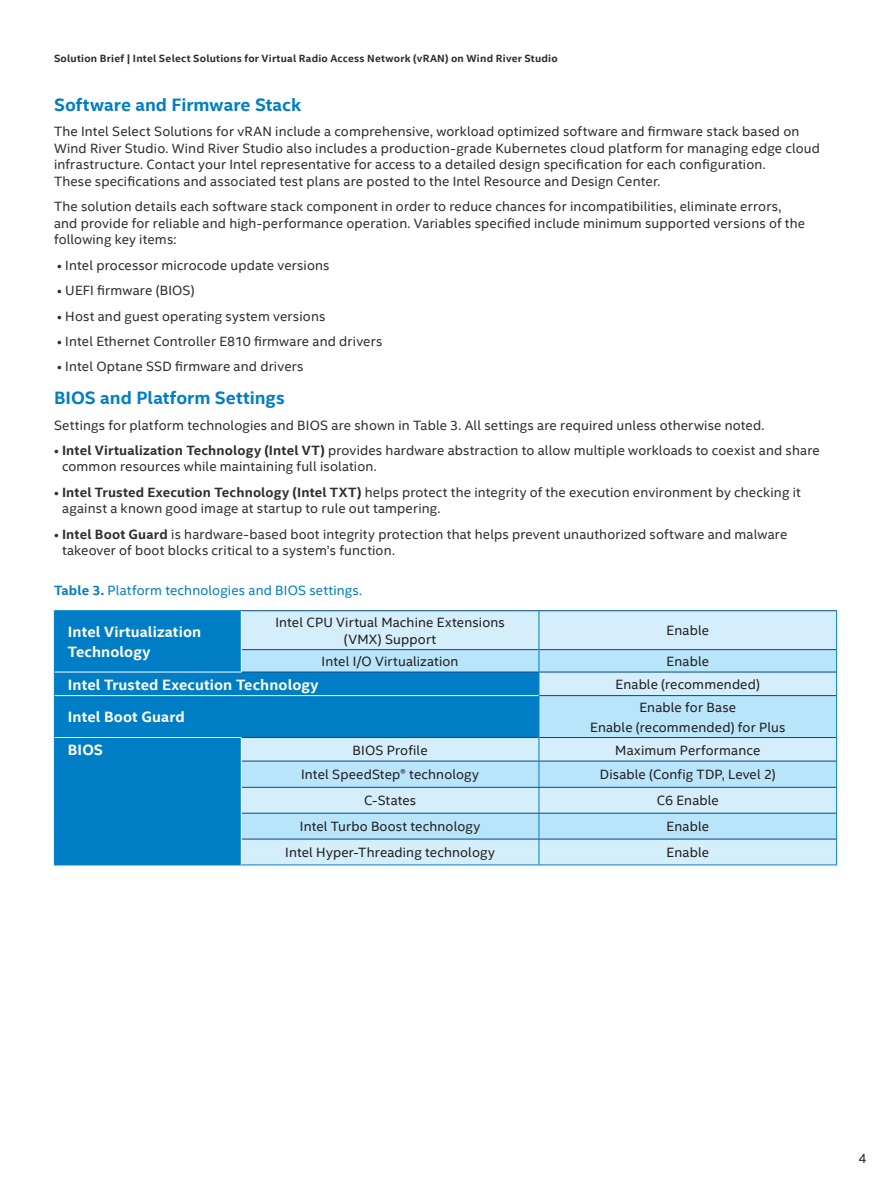
<style>
.page{position:relative;width:891px;height:1188px;background:#fff}
.page>*{position:absolute;margin:0;border:0;box-sizing:border-box;transform-origin:0 0}
.t1{font:700 18px "Intel Clear";letter-spacing:.005em;color:#007ec5}
.t2{font:700 15px/19.5px "Intel Clear";letter-spacing:.01em;color:#fff}
.t3{font:13.5px/16.5px "Intel Clear";letter-spacing:.01em;color:#2d2f2e}
.t4{font:13.5px/16.5px "Intel Clear";letter-spacing:.01em;color:#231f20;text-align:center}
.t5{font:13.5px "Intel Clear";letter-spacing:.01em;color:#007ec5}
.t6{font:700 10.5px "Intel Clear";letter-spacing:.02em;color:#2d2f2e}
.s1{font-weight:700}
</style>
<div class="page">
<div style="left:55px;top:611px;width:186px;height:254px;background:#007ec5"></div>
<div style="left:242px;top:611px;width:594px;height:254px;background:#d4effb"></div>
<svg style="left:241px;top:650px;width:595px;height:189px;background:#9fd4ef"></svg>
<hr style="left:54px;top:610px;width:187px;height:1px;background:#007ec5">
<hr style="left:54px;top:611px;width:1px;height:39px;background:#007ec5">
<svg style="left:54px;top:650px;width:1px;height:46px"></svg>
<hr style="left:54px;top:696px;width:1px;height:42px;background:#007ec5">
<svg style="left:54px;top:738px;width:1px;height:127px"></svg>
<hr style="left:55px;top:672px;width:187px;height:1px;background:#fff">
<hr style="left:55px;top:737px;width:187px;height:1px;background:#fff">
<hr style="left:54px;top:761px;width:187px;height:1px;background:#007ec5">
<hr style="left:54px;top:787px;width:187px;height:1px;background:#007ec5">
<hr style="left:54px;top:813px;width:187px;height:1px;background:#007ec5">
<hr style="left:54px;top:839px;width:187px;height:1px;background:#007ec5">
<hr style="left:54px;top:865px;width:187px;height:1px;background:#007ec5">
<hr style="left:241px;top:865px;width:298px;height:1px;background:#007ec5">
<hr style="left:539px;top:865px;width:298px;height:1px;background:#007ec5">
<hr style="left:242px;top:737px;width:297px;height:1px;background:#014887">
<hr style="left:539px;top:737px;width:297px;height:1px;background:#014887">
<hr style="left:539px;top:695px;width:297px;height:1px;background:#014887">
<hr style="left:242px;top:672px;width:297px;height:1px;background:#014887">
<hr style="left:539px;top:672px;width:297px;height:1px;background:#014887">
<hr style="left:241px;top:610px;width:298px;height:1px;background:#014887">
<hr style="left:539px;top:610px;width:298px;height:1px;background:#014887">
<hr style="left:242px;top:649px;width:297px;height:1px;background:#014887">
<hr style="left:539px;top:649px;width:297px;height:1px;background:#014887">
<hr style="left:539px;top:611px;width:1px;height:39px;background:#007ec5">
<hr style="left:836px;top:611px;width:1px;height:39px;background:#007ec5">
<svg style="left:539px;top:650px;width:1px;height:46px"></svg>
<svg style="left:836px;top:650px;width:1px;height:46px"></svg>
<hr style="left:539px;top:696px;width:1px;height:42px;background:#007ec5">
<hr style="left:836px;top:696px;width:1px;height:42px;background:#007ec5">
<svg style="left:241px;top:650px;width:1px;height:22px"></svg>
<hr style="left:242px;top:761px;width:297px;height:1px;background:#014887">
<hr style="left:539px;top:761px;width:297px;height:1px;background:#014887">
<hr style="left:242px;top:787px;width:297px;height:1px;background:#014887">
<hr style="left:539px;top:787px;width:297px;height:1px;background:#014887">
<hr style="left:242px;top:813px;width:297px;height:1px;background:#014887">
<hr style="left:539px;top:813px;width:297px;height:1px;background:#014887">
<svg style="left:539px;top:738px;width:1px;height:127px"></svg>
<svg style="left:836px;top:738px;width:1px;height:127px"></svg>
<hr style="left:242px;top:839px;width:297px;height:1px;background:#014887">
<hr style="left:539px;top:839px;width:297px;height:1px;background:#014887">
<svg style="left:241px;top:738px;width:1px;height:127px"></svg>
<hr style="left:55px;top:695px;width:186px;height:1px;background:#fff">
<hr style="left:241px;top:695px;width:298px;height:1px;background:#fff">
<p class="t6" style="left:54px;top:51px;width:505px">Solution Brief | Intel Select Solutions for Virtual Radio Access Network (vRAN) on Wind River Studio</p>
<h1 class="t1" style="left:54px;top:92px;width:249px">Software and Firmware Stack</h1>
<p class="t3" style="left:54px;top:123px;width:768px">The Intel Select Solutions for vRAN include a comprehensive, workload optimized software and firmware stack based on Wind River Studio. Wind River Studio also includes a production-grade Kubernetes cloud platform for managing edge cloud infrastructure. Contact your Intel representative for access to a detailed design specification for each configuration.<br>These specifications and associated test plans are posted to the Intel Resource and Design Center.</p>
<p class="t3" style="left:54px;top:198px;width:753px">The solution details each software stack component in order to reduce chances for incompatibilities, eliminate errors, and provide for reliable and high-performance operation. Variables specified include minimum supported versions of the following key items:</p>
<p class="t3" style="left:57px;top:256px;width:274px">• Intel processor microcode update versions</p>
<p class="t3" style="left:57px;top:282px;width:139px">• UEFI firmware (BIOS)</p>
<p class="t3" style="left:57px;top:307px;width:270px">• Host and guest operating system versions</p>
<p class="t3" style="left:57px;top:333px;width:327px">• Intel Ethernet Controller E810 firmware and drivers</p>
<p class="t3" style="left:57px;top:358px;width:248px">• Intel Optane SSD firmware and drivers</p>
<h1 class="t1" style="left:54px;top:385px;width:232px">BIOS and Platform Settings</h1>
<p class="t3" style="left:54px;top:416px;width:712px">Settings for platform technologies and BIOS are shown in Table 3. All settings are required unless otherwise noted.</p>
<p class="t3" style="left:62px;top:442px;width:759px;text-indent:-8px">• <span class="s1">Intel Virtualization Technology (Intel VT)</span> provides hardware abstraction to allow multiple workloads to coexist and share common resources while maintaining full isolation.</p>
<p class="t3" style="left:62px;top:484px;width:740px;text-indent:-8px">• <span class="s1">Intel Trusted Execution Technology (Intel TXT)</span> helps protect the integrity of the execution environment by checking it against a known good image at startup to rule out tampering.</p>
<p class="t3" style="left:62px;top:525px;width:727px;text-indent:-8px">• <span class="s1">Intel Boot Guard</span> is hardware-based boot integrity protection that helps prevent unauthorized software and malware takeover of boot blocks critical to a system’s function.</p>
<p class="t5" style="left:54px;top:581px;width:310px"><span class="s1">Table 3.</span> Platform technologies and BIOS settings.</p>
<p class="t2" style="left:68px;top:622px;width:135px">Intel Virtualization<br>Technology</p>
<p class="t4" style="left:275px;top:614px;width:231px">Intel CPU Virtual Machine Extensions (VMX) Support</p>
<p class="t4" style="left:667px;top:622px;width:44px">Enable</p>
<p class="t4" style="left:322px;top:653px;width:138px">Intel I/O Virtualization</p>
<p class="t4" style="left:667px;top:653px;width:44px">Enable</p>
<p class="t2" style="left:68px;top:674px;width:252px">Intel Trusted Execution Technology</p>
<p class="t4" style="left:616px;top:676px;width:146px">Enable (recommended)</p>
<p class="t2" style="left:68px;top:707px;width:118px">Intel Boot Guard</p>
<p class="t4" style="left:590px;top:697px;width:197px;line-height:19.5px">Enable for Base<br>Enable (recommended) for Plus</p>
<p class="t2" style="left:68px;top:740px;width:37px">BIOS</p>
<p class="t4" style="left:353px;top:741px;width:76px">BIOS Profile</p>
<p class="t4" style="left:615px;top:741px;width:147px">Maximum Performance</p>
<p class="t4" style="left:301px;top:766px;width:180px">Intel SpeedStep® technology</p>
<p class="t4" style="left:600px;top:766px;width:177px">Disable (Config TDP, Level 2)</p>
<p class="t4" style="left:364px;top:792px;width:54px">C-States</p>
<p class="t4" style="left:657px;top:792px;width:64px">C6 Enable</p>
<p class="t4" style="left:300px;top:818px;width:182px">Intel Turbo Boost technology</p>
<p class="t4" style="left:667px;top:818px;width:44px">Enable</p>
<p class="t4" style="left:285px;top:844px;width:211px">Intel Hyper-Threading technology</p>
<p class="t4" style="left:667px;top:844px;width:44px">Enable</p>
<p class="t3" style="left:858px;top:1150px;width:10px">4</p>
</div>
